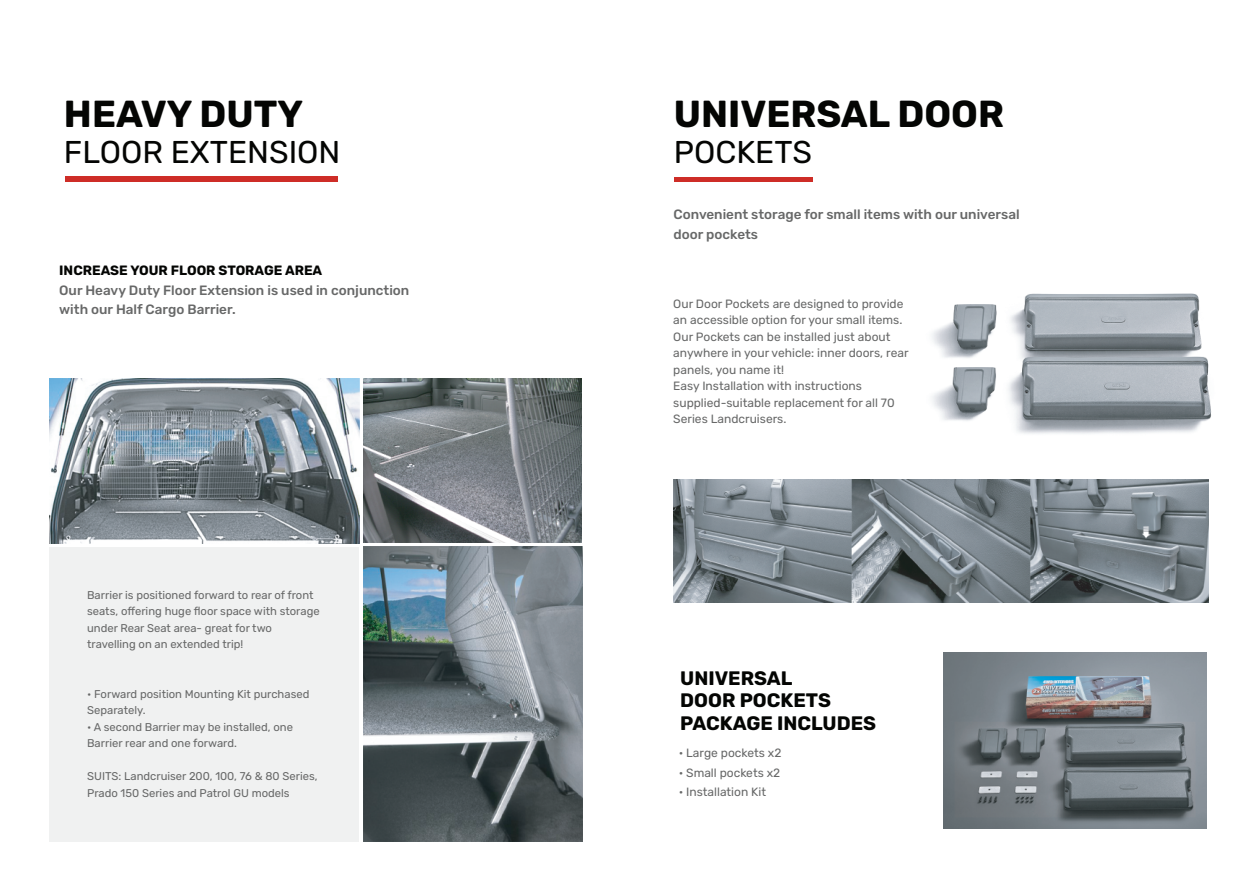
<style>
.page{position:relative;width:1259px;height:893px;background:#fff}
.page>*{position:absolute;margin:0;border:0;box-sizing:border-box;transform-origin:0 0}
.t1{font:700 37.65px "Rubik";color:#040503}
.t2{font:31.5px "Rubik";color:#040503}
.t3{font:700 19.5px/22.5px "Rubik";color:#040503}
.t4{font:500 13.5px/19.5px "Rubik";color:#676868}
.t5{font:700 13.5px "Rubik";color:#040503}
.t6{font:12px/16.5px "Rubik";color:#676868}
.t7{font:11.25px/16.5px "Rubik";color:#676868}
</style>
<div class="page">
<hr style="left:674px;top:177px;width:139px;height:4px;background:#ce2d27">
<img style="left:932px;top:293px;width:279px;height:141px">
<img style="left:673px;top:480px;width:535px;height:122px">
<img style="left:943px;top:653px;width:263px;height:175px">
<div style="left:65px;top:176px;width:273px;height:6px;background:#ce2d27"></div>
<img style="left:49px;top:378px;width:310px;height:165px">
<img style="left:363px;top:378px;width:219px;height:164px">
<img style="left:364px;top:546px;width:218px;height:295px">
<div style="left:49px;top:547px;width:310px;height:294px;background:#f0f1f1"></div>
<h1 class="t1" style="left:64px;top:92px;width:241px">HEAVY DUTY</h1>
<h2 class="t2" style="left:64px;top:134px;width:278px">FLOOR EXTENSION</h2>
<p class="t5" style="left:59px;top:262px;width:264px">INCREASE YOUR FLOOR STORAGE AREA</p>
<p class="t4" style="left:59px;top:280px;width:351px">Our Heavy Duty Floor Extension is used in conjunction with our Half Cargo Barrier.</p>
<p class="t7" style="left:87px;top:587px;width:234px">Barrier is positioned forward to rear of front seats, offering huge floor space with storage under Rear Seat area- great for two travelling on an extended trip!</p>
<p class="t7" style="left:87px;top:686px;width:224px">• Forward position Mounting Kit purchased<br>Separately.</p>
<p class="t7" style="left:87px;top:719px;width:207px">• A second Barrier may be installed, one<br>Barrier rear and one forward.</p>
<p class="t7" style="left:87px;top:768px;width:232px">SUITS: Landcruiser 200, 100, 76 &amp; 80 Series,<br>Prado 150 Series and Patrol GU models</p>
<h1 class="t1" style="left:674px;top:92px;width:332px">UNIVERSAL DOOR</h1>
<h2 class="t2" style="left:674px;top:134px;width:140px">POCKETS</h2>
<p class="t4" style="left:673px;top:205px;width:347px">Convenient storage for small items with our universal door pockets</p>
<p class="t6" style="left:673px;top:296px;width:237px">Our Door Pockets are designed to provide an accessible option for your small items.<br>Our Pockets can be installed just about anywhere in your vehicle: inner doors, rear panels, you name it!<br>Easy Installation with instructions supplied-suitable replacement for all 70<br>Series Landcruisers.</p>
<h3 class="t3" style="left:680px;top:667px;width:197px">UNIVERSAL<br>DOOR POCKETS<br>PACKAGE INCLUDES</h3>
<p class="t6" style="left:679px;top:743px;width:104px;line-height:19.5px;text-align:justify">· Large pockets x2 · Small pockets x2 · Installation Kit</p>
</div>
